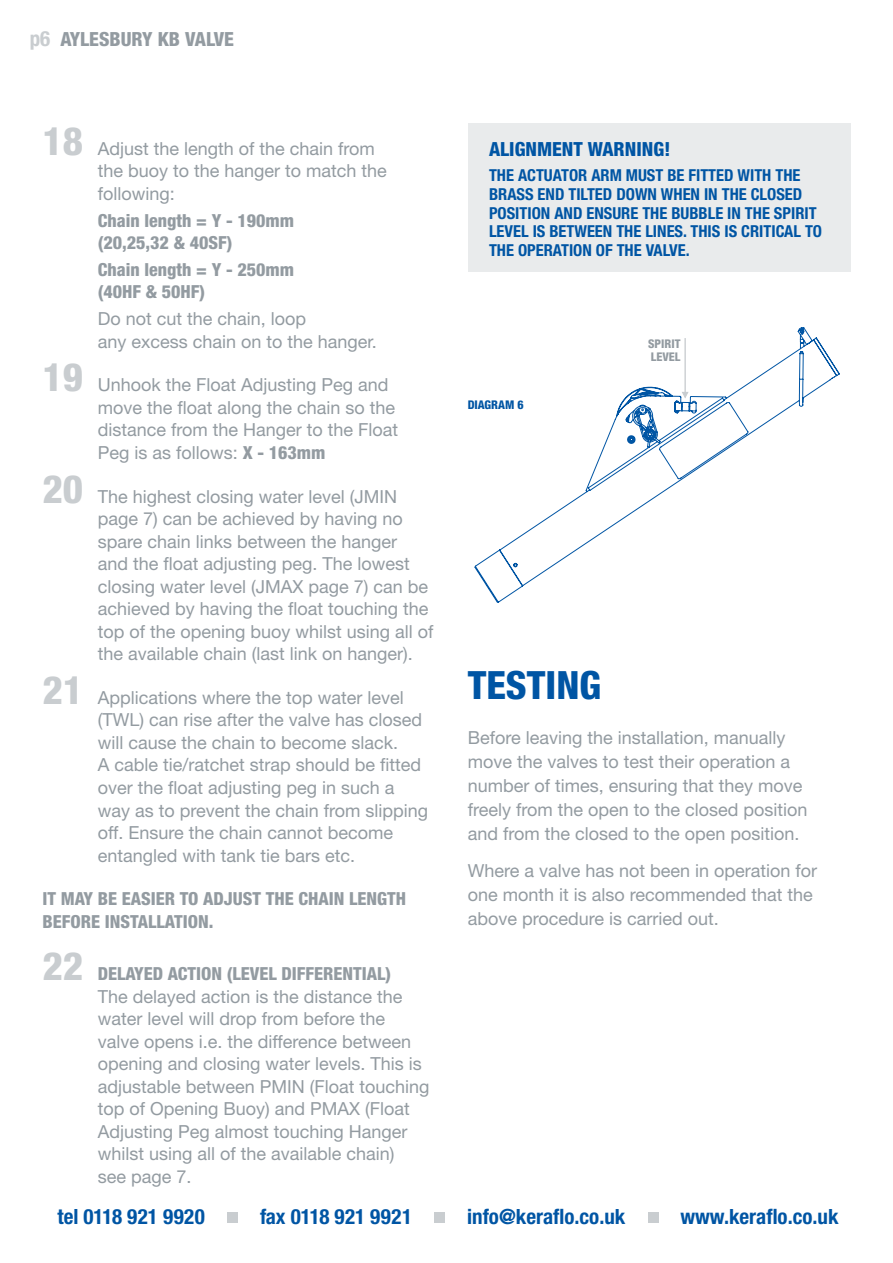
<style>
.page{position:relative;width:893px;height:1263px;background:#fff}
.page>*{position:absolute;margin:0;border:0;box-sizing:border-box;transform-origin:0 0}
.t1{font:800 condensed 39px "Helvetica Neue";color:#0055a4}
.t2{font:700 condensed 21px "Helvetica Neue";color:#0055a4}
.t3{font:800 condensed 19.5px "Helvetica Neue";letter-spacing:-.015em;color:#939ba1}
.t4{font:800 condensed 19.5px "Helvetica Neue";color:#0055a4}
.t5{font:18px/22.5px "Helvetica Neue";color:#939ba1}
.t6{font:800 condensed 18px/22.5px "Helvetica Neue";color:#939ba1}
.t7{font:700 condensed 16.5px/18.8px "Helvetica Neue";color:#0055a4}
.t8{font:800 condensed 12px/13.5px "Helvetica Neue";color:#939ba1}
.t9{font:800 condensed 12px "Helvetica Neue";color:#0055a4}
.s1{font-weight:700;font-size:21px;color:#c9cdd0}
.s2{font-weight:800;font-stretch:condensed;font-size:39px;color:#c9cdd0}
.s3{font-weight:800;font-stretch:condensed}
.s4{font-size:39px;color:#c9cdd0}
</style>
<div class="page">
<div style="left:227px;top:1213px;width:11px;height:10px;background:#c9cdd0"></div>
<div style="left:435px;top:1213px;width:10px;height:10px;background:#c9cdd0"></div>
<div style="left:648px;top:1213px;width:10px;height:10px;background:#c9cdd0"></div>
<div style="left:468px;top:123px;width:382px;height:149px;background:#e9ebec"></div>
<svg style="left:475px;top:327px;width:365px;height:275px"></svg>
<hr style="left:684px;top:338px;width:2px;height:55px;background:#c9cdd0">
<svg style="left:681px;top:392px;width:8px;height:6px"></svg>
<p class="t3" style="left:30px;top:27px;width:42px"><span class="s1">P6</span> AYLESBURY</p>
<p class="t3" style="left:158px;top:27px;width:78px">KB VALVE</p>
<p class="t5" style="left:98px;top:137px;width:291px;text-indent:-55px"><span class="s2">18</span> Adjust the length of the chain from the buoy to the hanger to match the following:</p>
<p class="t6" style="left:98px;top:209px;width:198px">CHAIN LENGTH = Y - 190MM (20,25,32 &amp; 40SF)</p>
<p class="t6" style="left:43px;top:258px;width:23px">C</p>
<p class="t6" style="left:98px;top:258px;width:198px;text-indent:10px">HAIN LENGTH = Y - 250MM (40HF &amp; 50HF)</p>
<p class="t5" style="left:98px;top:307px;width:281px">Do not cut the chain, loop<br>any excess chain on to the hanger.</p>
<p class="t5" style="left:98px;top:373px;width:302px;text-indent:-55px"><span class="s2">19</span> Unhook the Float Adjusting Peg and move the float along the chain so the distance from the Hanger to the Float Peg is as follows: <span class="s3">X - 163MM</span></p>
<p class="t5" style="left:98px;top:485px;width:337px;text-indent:-55px"><span class="s2">20</span> The highest closing water level (JMIN page 7) can be achieved by having no spare chain links between the hanger<br>and the float adjusting peg. The lowest closing water level (JMAX page 7) can be achieved by having the float touching the top of the opening buoy whilst using all of the available chain (last link on hanger).</p>
<p class="t5" style="left:98px;top:686px;width:332px;text-indent:-55px"><span class="s2">21</span> Applications where the top water level (TWL) can rise after the valve has closed will cause the chain to become slack.<br>A cable tie/ratchet strap should be fitted over the float adjusting peg in such a way as to prevent the chain from slipping off. Ensure the chain cannot become entangled with tank tie bars etc.</p>
<p class="t6" style="left:43px;top:887px;width:363px">IT MAY BE EASIER TO ADJUST THE CHAIN LENGTH<br>BEFORE INSTALLATION.</p>
<p class="t6" style="left:43px;top:962px;width:65px"><span class="s4">22</span> DELAYED</p>
<p class="t6" style="left:168px;top:962px;width:10px">ACTION</p>
<p class="t6" style="left:227px;top:962px;width:16px">(LEVEL</p>
<p class="t6" style="left:281px;top:962px;width:43px">DI FFERENTIAL</p>
<p class="t6" style="left:385px;top:962px;width:7px">)</p>
<p class="t5" style="left:98px;top:985px;width:333px">The delayed action is the distance the water level will drop from before the valve opens i.e. the difference between opening and closing water levels. This is adjustable between PMIN (Float touching top of Opening Buoy) and PMAX (Float Adjusting Peg almost touching Hanger whilst using all of the available chain)<br>see page 7.</p>
<p class="t4" style="left:489px;top:137px;width:11px">ALIGN</p>
<p class="t4" style="left:537px;top:137px;width:27px">MENT</p>
<p class="t4" style="left:588px;top:137px;width:84px">WARNING!</p>
<p class="t7" style="left:489px;top:166px;width:335px">TH E ACTUATOR ARM MUST BE FITTED WITH THE BRASS END TILTED DOWN WHEN IN THE CLOSED POSITION AND ENSURE THE BUBBLE IN THE SPI RIT LEVEL IS BETWEEN THE LINES. THIS IS CRITICAL TO THE OPERATION OF THE VALVE.</p>
<p class="t9" style="left:468px;top:398px;width:58px">DIAGRAM 6</p>
<p class="t8" style="left:648px;top:337px;width:34px">SPIRIT<br>LEVEL</p>
<h1 class="t1" style="left:468px;top:661px;width:20px">TESTING</h1>
<p class="t5" style="left:468px;top:726px;width:341px;line-height:24px">Before leaving the installation, manually move the valves to test their operation a number of times, ensuring that they move freely from the open to the closed position and from the closed to the open position.</p>
<p class="t5" style="left:468px;top:858px;width:351px;line-height:24px">Where a valve has not been in operation for one month it is also recommended that the above procedure is carried out.</p>
<p class="t2" style="left:57px;top:1204px;width:149px">TEL 0118 921 9920</p>
<p class="t2" style="left:260px;top:1204px;width:154px">FAX 0118 921 9921</p>
<p class="t2" style="left:467px;top:1204px;width:160px">INFO@KERAFLO.CO.UK</p>
<p class="t2" style="left:680px;top:1204px;width:160px">WWW.KERAFLO.CO.UK</p>
</div>
